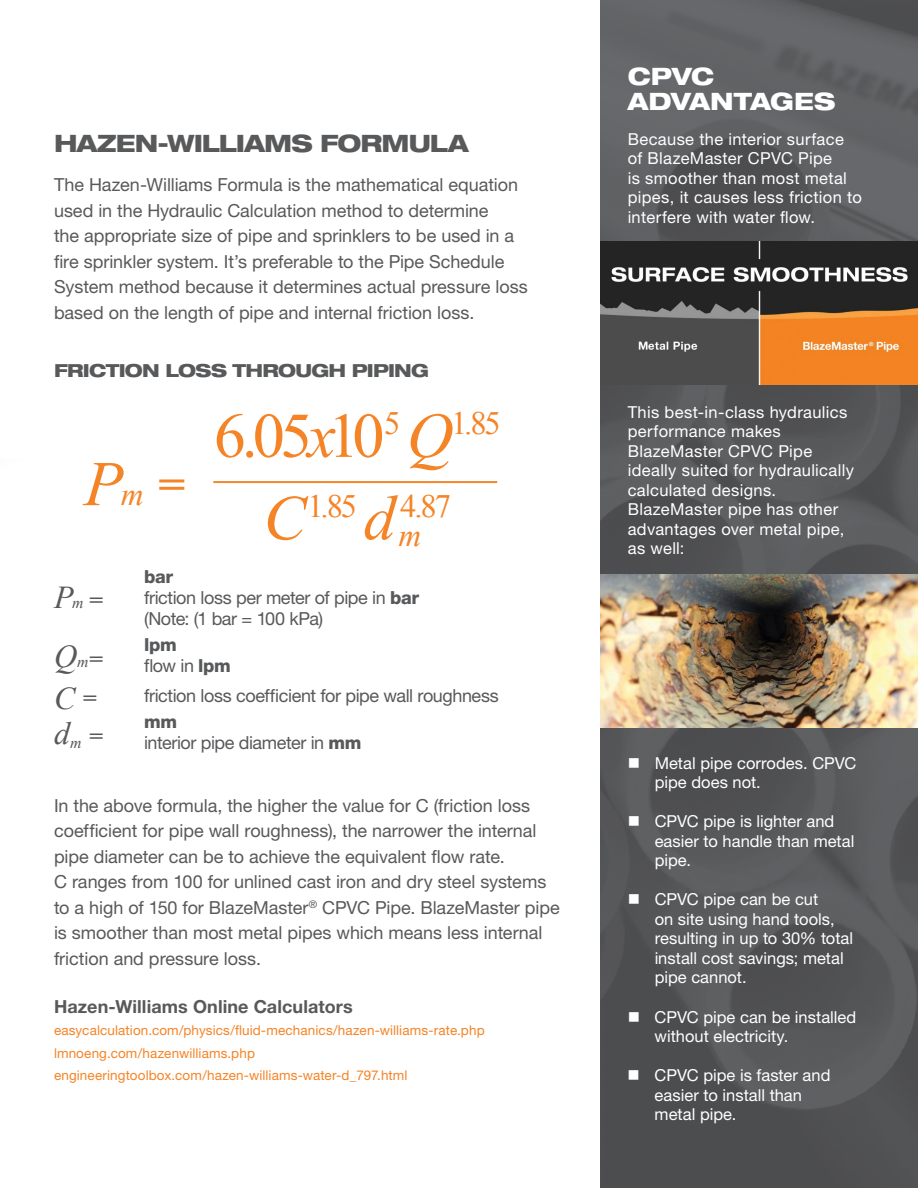
<style>
.page{position:relative;width:918px;height:1188px;background:#fff}
.page>*{position:absolute;margin:0;border:0;box-sizing:border-box;transform-origin:0 0}
.t1{font:63.6px "Times New Roman";color:#f58427}
.t2{font:italic 63.6px "Times New Roman";color:#f58427}
.t3{font:700 46.8px "Times New Roman";color:#f58427}
.t4{font:32.55px "Times New Roman";color:#f58427}
.t5{font:italic 31.8px/59.4px "Times New Roman";color:#58595b}
.t6{font:italic 31.8px "Times New Roman";color:#f58427}
.t7{font:800 expanded 24px "Helvetica Neue LT Pro";letter-spacing:-.04em;color:#58595b}
.t8{font:800 expanded 24px/25.8px "Helvetica Neue LT Pro";letter-spacing:-.005em;color:#fff}
.t9{font:700 23.85px "Times New Roman";color:#58595b}
.t10{font:18px/25.5px "Helvetica Neue LT Pro";letter-spacing:-.005em;color:#58595b}
.t11{font:18px/21px "Helvetica Neue LT Std";letter-spacing:-.025em;color:#58595b}
.t12{font:700 18px "Helvetica Neue LT Pro";letter-spacing:.005em;color:#58595b}
.t13{font:800 expanded 18px "Helvetica Neue LT Pro";letter-spacing:-.045em;color:#58595b}
.t14{font:800 18px/21px "Helvetica Neue LT Std";color:#58595b}
.t15{font:16.5px/19.5px "Helvetica Neue LT Pro";letter-spacing:.01em;color:#fff}
.t16{font:13.5px/22.5px "Helvetica Neue LT Pro";letter-spacing:.01em;color:#f58427}
.s1{font-size:31.8px}
.s2{font-style:italic}
.s3{font-style:italic;font-size:63.6px}
.s4{font-size:15.9px}
.s5{font-weight:800}
.s6{font-weight:400}
.s7{font-weight:700;font-style:normal;font-size:23.85px}
</style>
<div class="page">
<img style="left:600px;top:0;width:318px;height:1188px">
<hr style="left:213px;top:481px;width:284px;height:2px;background:#f58427">
<img style="left:601px;top:242px;width:317px;height:142px">
<img style="left:600px;top:574px;width:318px;height:153px">
<svg style="left:629px;top:758px;width:10px;height:10px"></svg>
<svg style="left:629px;top:817px;width:10px;height:9px"></svg>
<svg style="left:629px;top:895px;width:10px;height:9px"></svg>
<svg style="left:629px;top:1012px;width:10px;height:9px"></svg>
<svg style="left:629px;top:1070px;width:10px;height:10px"></svg>
<h3 class="t7" style="left:54px;top:128px;width:416px">HAZEN-WILLIAMS FORMULA</h3>
<p class="t10" style="left:54px;top:172px;width:475px">The Hazen-Williams Formula is the mathematical equation used in the Hydraulic Calculation method to determine<br>the appropriate size of pipe and sprinklers to be used in a fire sprinkler system. It’s preferable to the Pipe Schedule System method because it determines actual pressure loss based on the length of pipe and internal friction loss.</p>
<p class="t13" style="left:54px;top:359px;width:377px">FRICTION LOSS THROUGH PIPING</p>
<h1 class="t2" style="left:84px;top:440px;width:61px">P <span class="s1">m</span></h1>
<h2 class="t3" style="left:159px;top:452px;width:28px">=</h2>
<h1 class="t1" style="left:214px;top:393px;width:288px">6.05<span class="s2">x</span>10<sup>5</sup> <span class="s2">Q</span><sup>1.85</sup></h1>
<h3 class="t4" style="left:264px;top:484px;width:189px"><span class="s3">C</span>1.85 <span class="s3">d</span>4.87</h3>
<h3 class="t6" style="left:398px;top:513px;width:24px">m</h3>
<h3 class="t5" style="left:54px;top:567px;width:36px">P <span class="s4">m<br></span>Q <span class="s4">m</span></h3>
<h3 class="t9" style="left:89px;top:583px;width:15px">=</h3>
<h3 class="t9" style="left:89px;top:643px;width:15px">=</h3>
<p class="t11" style="left:144px;top:566px;width:276px"><span class="s5">bar<br></span>friction loss per meter of pipe in <span class="s5">bar </span>(Note: (1 bar = 100 kPa)</p>
<p class="t14" style="left:144px;top:634px;width:88px">lpm<br><span class="s6">flow in</span> lpm</p>
<h3 class="t5" style="left:54px;top:668px;width:44px">C <span class="s7">=</span></h3>
<p class="t11" style="left:144px;top:685px;width:356px">friction loss coefficient for pipe wall roughness</p>
<h3 class="t5" style="left:54px;top:703px;width:29px">d<sub>m</sub></h3>
<p class="t14" style="left:144px;top:711px;width:35px">mm</p>
<h3 class="t9" style="left:89px;top:720px;width:15px">=</h3>
<p class="t11" style="left:144px;top:732px;width:219px">interior pipe diameter in <span class="s5">mm</span></p>
<p class="t10" style="left:54px;top:792px;width:507px">In the above formula, the higher the value for C (friction loss coefficient for pipe wall roughness), the narrower the internal pipe diameter can be to achieve the equivalent flow rate.<br>C ranges from 100 for unlined cast iron and dry steel systems to a high of 150 for BlazeMaster<sup>®</sup> CPVC Pipe. BlazeMaster pipe is smoother than most metal pipes which means less internal friction and pressure loss.</p>
<p class="t12" style="left:54px;top:995px;width:300px">Hazen-Williams Online Calculators</p>
<p class="t16" style="left:54px;top:1019px;width:432px">easycalculation.com/physics/fluid-mechanics/hazen-williams-rate.php lmnoeng.com/hazenwilliams.php engineeringtoolbox.com/hazen-williams-water-d_797.html</p>
<h3 class="t8" style="left:628px;top:62px;width:209px">CPVC<br>ADVANTAGES</h3>
<p class="t15" style="left:628px;top:129px;width:236px">Because the interior surface of BlazeMaster CPVC Pipe<br>is smoother than most metal pipes, it causes less friction to interfere with water flow.</p>
<p class="t15" style="left:628px;top:402px;width:228px">This best-in-class hydraulics performance makes<br>BlazeMaster CPVC Pipe ideally suited for hydraulically calculated designs.<br>BlazeMaster pipe has other advantages over metal pipe, as well:</p>
<p class="t15" style="left:655px;top:753px;width:203px">Metal pipe corrodes. CPVC pipe does not.</p>
<p class="t15" style="left:655px;top:812px;width:201px">CPVC pipe is lighter and easier to handle than metal pipe.</p>
<p class="t15" style="left:655px;top:890px;width:200px">CPVC pipe can be cut<br>on site using hand tools, resulting in up to 30% total install cost savings; metal pipe cannot.</p>
<p class="t15" style="left:655px;top:1007px;width:203px">CPVC pipe can be installed without electricity.</p>
<p class="t15" style="left:655px;top:1065px;width:177px">CPVC pipe is faster and easier to install than metal pipe.</p>
</div>
